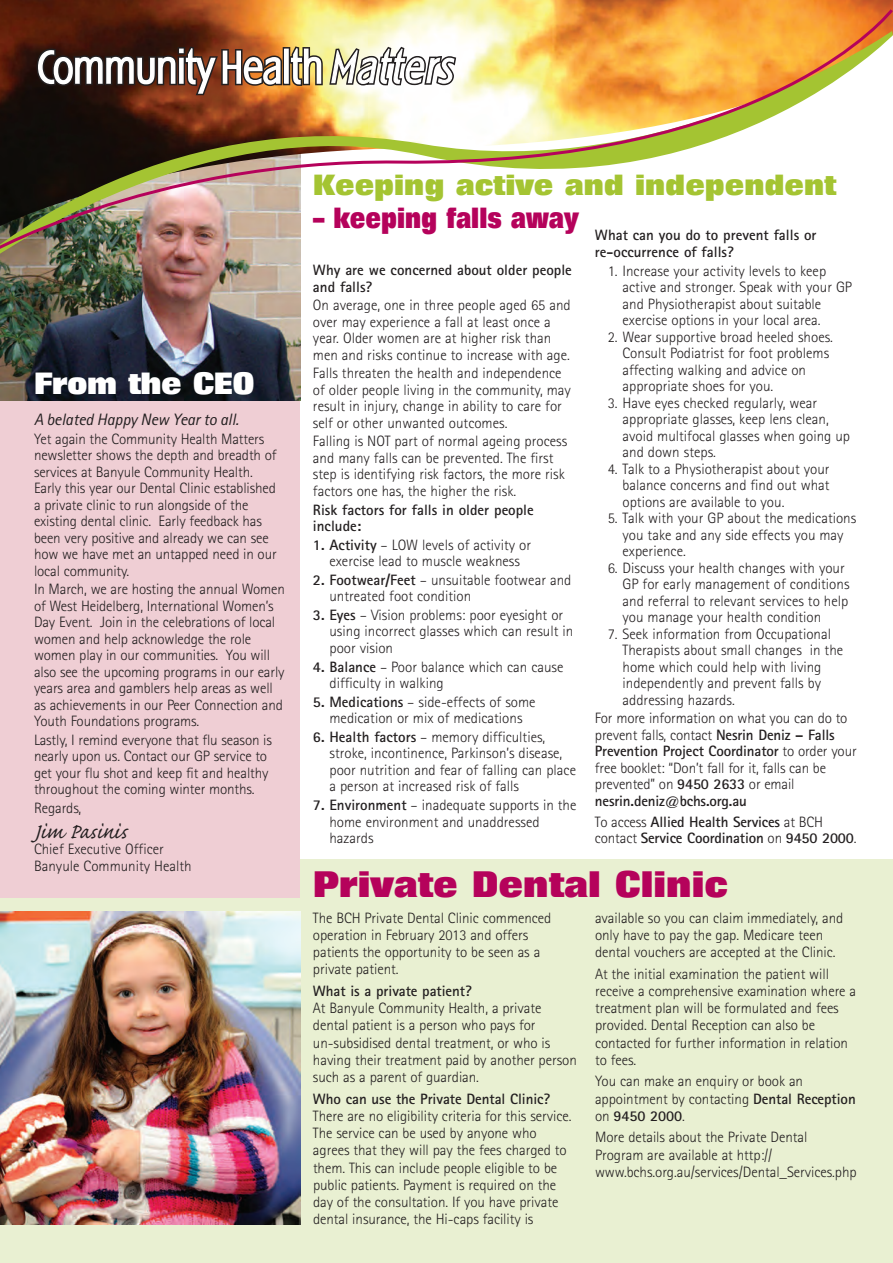
<style>
.page{position:relative;width:893px;height:1263px;background:#fff}
.page>*{position:absolute;margin:0;border:0;box-sizing:border-box;transform-origin:0 0}
.t1{font:800 36px "Folio";color:#b5025b}
.t2{font:800 30px "Folio";letter-spacing:-.015em;color:#fff}
.t3{font:800 28.5px "Folio";color:#a4c432}
.t4{font:800 28.5px "Folio";color:#b5025b;scale:.8 1}
.t5{font:27px "Caflisch Script";color:#231f20}
.t6{font:italic 16.5px "Rotis Sans Serif";letter-spacing:-.01em;color:#231f20}
.t7{font:300 15px/16.5px "Rotis Sans Serif";letter-spacing:-.005em;color:#231f20}
.t8{font:700 15px/16.5px "Rotis Sans Serif";color:#231f20}
.s1{font-weight:700}
.s2{font-weight:300}
</style>
<div class="page">
<div style="left:0;top:859px;width:893px;height:404px;background:#e9f0d2"></div>
<div style="left:0;top:0;width:300px;height:898px;background:#efced4"></div>
<img style="left:0;top:272px;width:300px;height:129px">
<img style="left:0;top:0;width:893px;height:7px">
<img style="left:0;top:262px;width:301px;height:10px">
<img style="left:0;top:7px;width:893px;height:255px">
<img style="left:0;top:912px;width:300px;height:313px">
<h2 class="t2" style="left:34px;top:373px;width:222px">From the CEO</h2>
<p class="t6" style="left:34px;top:414px;width:206px">A belated Happy New Year to all.</p>
<p class="t7" style="left:34px;top:432px;width:244px">Yet again the Community Health Matters newsletter shows the depth and breadth of services at Banyule Community Health.<br>Early this year our Dental Clinic established a private clinic to run alongside of the existing dental clinic. Early feedback has been very positive and already we can see how we have met an untapped need in our local community.</p>
<p class="t7" style="left:34px;top:582px;width:252px">In March, we are hosting the annual Women of West Heidelberg, International Women’s Day Event. Join in the celebrations of local women and help acknowledge the role women play in our communities. You will also see the upcoming programs in our early years area and gamblers help areas as well as achievements in our Peer Connection and Youth Foundations programs.</p>
<p class="t7" style="left:34px;top:733px;width:239px">Lastly, I remind everyone that flu season is nearly upon us. Contact our GP service to get your flu shot and keep fit and healthy throughout the coming winter months.</p>
<p class="t7" style="left:34px;top:801px;width:49px">Regards,</p>
<h3 class="t5" style="left:34px;top:812px;width:94px">Jim Pasinis</h3>
<p class="t7" style="left:34px;top:842px;width:159px">Chief Executive Officer<br>Banyule Community Health</p>
<h3 class="t3" style="left:313px;top:174px;width:525px">Keeping active and independent</h3>
<h3 class="t4" style="left:313px;top:207px;width:334px">– keeping falls away</h3>
<p class="t8" style="left:595px;top:229px;width:223px">What can you do to prevent falls or re-occurrence of falls?</p>
<p class="t7" style="left:622px;top:264px;width:231px;text-indent:-15px">1. Increase your activity levels to keep active and stronger. Speak with your GP and Physiotherapist about suitable exercise options in your local area.</p>
<p class="t7" style="left:622px;top:330px;width:212px;text-indent:-15px">2. Wear supportive broad heeled shoes.<br>Consult Podiatrist for foot problems affecting walking and advice on appropriate shoes for you.</p>
<p class="t7" style="left:622px;top:396px;width:229px;text-indent:-15px">3. Have eyes checked regularly, wear appropriate glasses, keep lens clean, avoid multifocal glasses when going up and down steps.</p>
<p class="t7" style="left:622px;top:462px;width:209px;text-align:justify;text-indent:-15px">4. Talk to a Physiotherapist about your balance concerns and find out what options are available to you.</p>
<p class="t7" style="left:622px;top:511px;width:235px;text-indent:-15px">5. Talk with your GP about the medications you take and any side effects you may experience.</p>
<p class="t7" style="left:622px;top:561px;width:229px;text-indent:-15px">6. Discuss your health changes with your GP for early management of conditions and referral to relevant services to help you manage your health condition</p>
<p class="t7" style="left:622px;top:627px;width:222px;text-indent:-15px">7. Seek information from Occupational Therapists about small changes in the home which could help with living independently and prevent falls by addressing hazards.</p>
<p class="t7" style="left:595px;top:711px;width:263px">For more information on what you can do to prevent falls, contact <span class="s1">Nesrin Deniz – Falls Prevention Project Coordinator</span> to order your free booklet: “Don’t fall for it, falls can be prevented” on <span class="s1">9450 2633</span> or email <span class="s1">nesrin.deniz@bchs.org.au</span></p>
<p class="t8" style="left:595px;top:815px;width:263px"><span class="s2">To access</span> Allied Health Services <span class="s2">at BCH contact</span> Service Coordination <span class="s2">on</span> 9450 2000<span class="s2">.</span></p>
<p class="t8" style="left:313px;top:263px;width:260px">Why are we concerned about older people and falls?</p>
<p class="t7" style="left:313px;top:298px;width:259px">On average, one in three people aged 65 and over may experience a fall at least once a year. Older women are at higher risk than men and risks continue to increase with age.</p>
<p class="t7" style="left:313px;top:366px;width:260px">Falls threaten the health and independence of older people living in the community, may result in injury, change in ability to care for self or other unwanted outcomes.</p>
<p class="t7" style="left:313px;top:435px;width:256px">Falling is NOT part of normal ageing process and many falls can be prevented. The first step is identifying risk factors, the more risk factors one has, the higher the risk.</p>
<p class="t8" style="left:313px;top:503px;width:222px">Risk factors for falls in older people include:</p>
<p class="t7" style="left:313px;top:538px;width:220px;text-align:center"><span class="s1">1. Activity</span> – LOW levels of activity or exercise lead to muscle weakness</p>
<p class="t7" style="left:329px;top:573px;width:243px;text-indent:-16px"><span class="s1">2. Footwear/Feet</span> – unsuitable footwear and untreated foot condition</p>
<p class="t7" style="left:329px;top:608px;width:245px;text-indent:-16px"><span class="s1">3. Eyes</span> – Vision problems: poor eyesight or using incorrect glasses which can result in poor vision</p>
<p class="t7" style="left:329px;top:660px;width:236px;text-indent:-16px"><span class="s1">4. Balance</span> – Poor balance which can cause difficulty in walking</p>
<p class="t7" style="left:313px;top:695px;width:224px;text-align:center"><span class="s1">5. Medications</span> – side-effects of some medication or mix of medications</p>
<p class="t7" style="left:329px;top:730px;width:248px;text-indent:-16px"><span class="s1">6. Health factors</span> – memory difficulties, stroke, incontinence, Parkinson’s disease, poor nutrition and fear of falling can place a person at increased risk of falls</p>
<p class="t7" style="left:329px;top:798px;width:249px;text-indent:-17px"><span class="s1">7. Environment</span> – inadequate supports in the home environment and unaddressed hazards</p>
<h1 class="t1" style="left:313px;top:871px;width:416px">Private Dental Clinic</h1>
<p class="t7" style="left:313px;top:910px;width:240px;line-height:17.2px">The BCH Private Dental Clinic commenced operation in February 2013 and offers patients the opportunity to be seen as a private patient.</p>
<p class="t8" style="left:313px;top:984px;width:160px">What is a private patient?</p>
<p class="t7" style="left:313px;top:1001px;width:265px;line-height:17.2px">At Banyule Community Health, a private dental patient is a person who pays for un-subsidised dental treatment, or who is having their treatment paid by another person such as a parent of guardian.</p>
<p class="t8" style="left:313px;top:1092px;width:239px">Who can use the Private Dental Clinic?</p>
<p class="t7" style="left:313px;top:1108px;width:260px;line-height:17.2px">There are no eligibility criteria for this service.<br>The service can be used by anyone who agrees that they will pay the fees charged to them. This can include people eligible to be public patients. Payment is required on the day of the consultation. If you have private dental insurance, the Hi-caps facility is</p>
<p class="t7" style="left:595px;top:910px;width:250px;line-height:17.2px">available so you can claim immediately, and only have to pay the gap. Medicare teen dental vouchers are accepted at the Clinic.</p>
<p class="t7" style="left:595px;top:966px;width:263px;line-height:17.2px">At the initial examination the patient will receive a comprehensive examination where a treatment plan will be formulated and fees provided. Dental Reception can also be contacted for further information in relation to fees.</p>
<p class="t7" style="left:595px;top:1074px;width:262px;line-height:17.2px">You can make an enquiry or book an appointment by contacting <span class="s1">Dental Reception </span>on <span class="s1">9450 2000</span>.</p>
<p class="t7" style="left:595px;top:1130px;width:263px;line-height:17.2px">More details about the Private Dental<br>Program are available at http:// www.bchs.org.au/services/Dental_Services.php</p>
</div>
